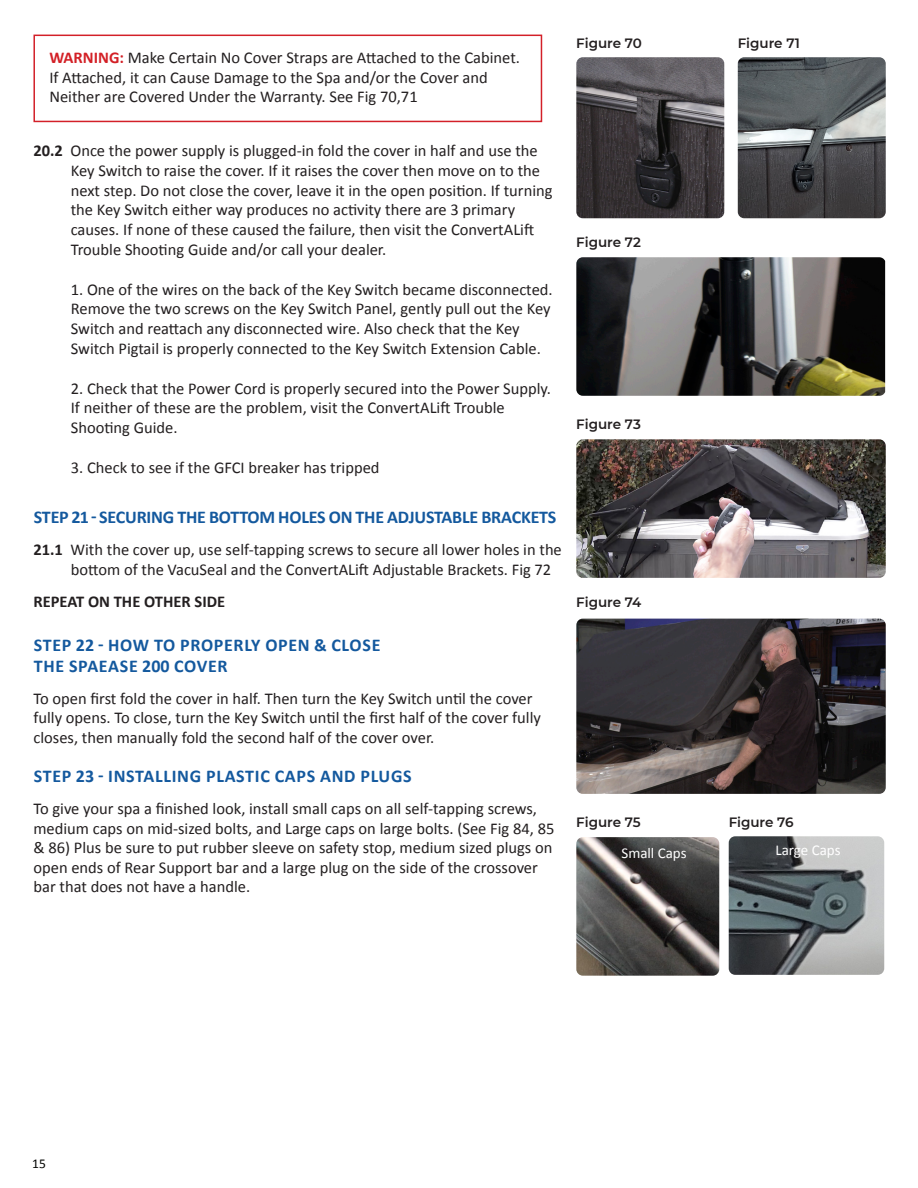
<style>
.page{position:relative;width:918px;height:1188px;background:#fff}
.page>*{position:absolute;margin:0;border:0;box-sizing:border-box;transform-origin:0 0}
.t1{font:700 18px "Calibri";letter-spacing:.025em;color:#14599e}
.t2{font:700 18px "Calibri";letter-spacing:-.01em;color:#14599e}
.t3{font:16.5px/19.5px "Calibri";color:#231f20}
.t4{font:700 16.5px "Calibri";color:#231f20}
.t5{font:15px "Calibri";color:#fff}
.t6{font:600 13.5px "Montserrat";color:#231f20}
.t7{font:13.5px "Calibri";color:#040503}
.s1{font-weight:700;color:#d32026}
.s2{font-weight:700}
</style>
<div class="page">
<img style="left:576px;top:57px;width:148px;height:161px">
<img style="left:576px;top:257px;width:309px;height:139px">
<img style="left:576px;top:439px;width:310px;height:139px">
<img style="left:576px;top:837px;width:143px;height:139px">
<img style="left:729px;top:836px;width:155px;height:139px">
<img style="left:576px;top:619px;width:310px;height:175px">
<img style="left:738px;top:57px;width:148px;height:161px">
<div style="left:33px;top:35px;width:509px;height:87px;background:#fff;border:2px solid #d32029"></div>
<p class="t3" style="left:49px;top:47px;width:472px"><span class="s1">WARNING:</span> Make Certain No Cover Straps are Attached to the Cabinet.<br>If Attached, it can Cause Damage to the Spa and/or the Cover and</p>
<p class="t3" style="left:49px;top:86px;width:370px">Neither are Covered Under the Warranty. See Fig 70,71</p>
<p class="t3" style="left:33px;top:140px;width:506px"><span class="s2">20.2</span> Once the power supply is plugged-in fold the cover in half and use the</p>
<p class="t3" style="left:71px;top:160px;width:471px">Key Switch to raise the cover. If it raises the cover then move on to the</p>
<p class="t3" style="left:71px;top:180px;width:483px">next step. Do not close the cover, leave it in the open position. If turning</p>
<p class="t3" style="left:71px;top:200px;width:446px">the Key Switch either way produces no activity there are 3 primary</p>
<p class="t3" style="left:71px;top:220px;width:465px">causes. If none of these caused the failure, then visit the ConvertALift</p>
<p class="t3" style="left:71px;top:239px;width:317px">Trouble Shooting Guide and/or call your dealer.</p>
<p class="t3" style="left:71px;top:279px;width:483px">1. One of the wires on the back of the Key Switch became disconnected.</p>
<p class="t3" style="left:71px;top:299px;width:481px">Remove the two screws on the Key Switch Panel, gently pull out the Key</p>
<p class="t3" style="left:71px;top:319px;width:450px">Switch and reattach any disconnected wire. Also check that the Key</p>
<p class="t3" style="left:71px;top:338px;width:472px">Switch Pigtail is properly connected to the Key Switch Extension Cable.</p>
<p class="t3" style="left:71px;top:378px;width:482px">2. Check that the Power Cord is properly secured into the Power Supply.</p>
<p class="t3" style="left:71px;top:398px;width:436px">If neither of these are the problem, visit the ConvertALift Trouble</p>
<p class="t3" style="left:71px;top:418px;width:108px">Shooting Guide.</p>
<p class="t3" style="left:71px;top:457px;width:310px">3. Check to see if the GFCI breaker has tripped</p>
<p class="t2" style="left:34px;top:504px;width:524px">STEP 21 - SECURING THE BOTTOM HOLES ON THE ADJUSTABLE BRACKETS</p>
<p class="t3" style="left:33px;top:539px;width:530px"><span class="s2">21.1</span> With the cover up, use self-tapping screws to secure all lower holes in the</p>
<p class="t3" style="left:71px;top:559px;width:482px">bottom of the VacuSeal and the ConvertALift Adjustable Brackets. Fig 72</p>
<p class="t4" style="left:33px;top:590px;width:193px">REPEAT ON THE OTHER SIDE</p>
<p class="t1" style="left:34px;top:632px;width:348px">STEP 22 - HOW TO PROPERLY OPEN &amp; CLOSE</p>
<p class="t1" style="left:34px;top:654px;width:195px">THE SPAEASE 200 COVER</p>
<p class="t3" style="left:33px;top:688px;width:509px">To open first fold the cover in half. Then turn the Key Switch until the cover fully opens. To close, turn the Key Switch until the first half of the cover fully closes, then manually fold the second half of the cover over.</p>
<p class="t1" style="left:34px;top:764px;width:379px">STEP 23 - INSTALLING PLASTIC CAPS AND PLUGS</p>
<p class="t3" style="left:33px;top:799px;width:522px">To give your spa a finished look, install small caps on all self-tapping screws, medium caps on mid-sized bolts, and Large caps on large bolts. (See Fig 84, 85 &amp; 86) Plus be sure to put rubber sleeve on safety stop, medium sized plugs on open ends of Rear Support bar and a large plug on the side of the crossover bar that does not have a handle.</p>
<p class="t6" style="left:576px;top:33px;width:67px">Figure 70</p>
<p class="t6" style="left:738px;top:33px;width:64px">Figure 71</p>
<p class="t6" style="left:576px;top:232px;width:66px">Figure 72</p>
<p class="t6" style="left:576px;top:415px;width:66px">Figure 73</p>
<p class="t6" style="left:576px;top:593px;width:67px">Figure 74</p>
<p class="t6" style="left:576px;top:812px;width:66px">Figure 75</p>
<p class="t6" style="left:729px;top:812px;width:66px">Figure 76</p>
<p class="t5" style="left:621px;top:842px;width:67px">Small Caps</p>
<p class="t5" style="left:775px;top:839px;width:67px">Large Caps</p>
<p class="t7" style="left:32px;top:1154px;width:15px">15</p>
</div>
